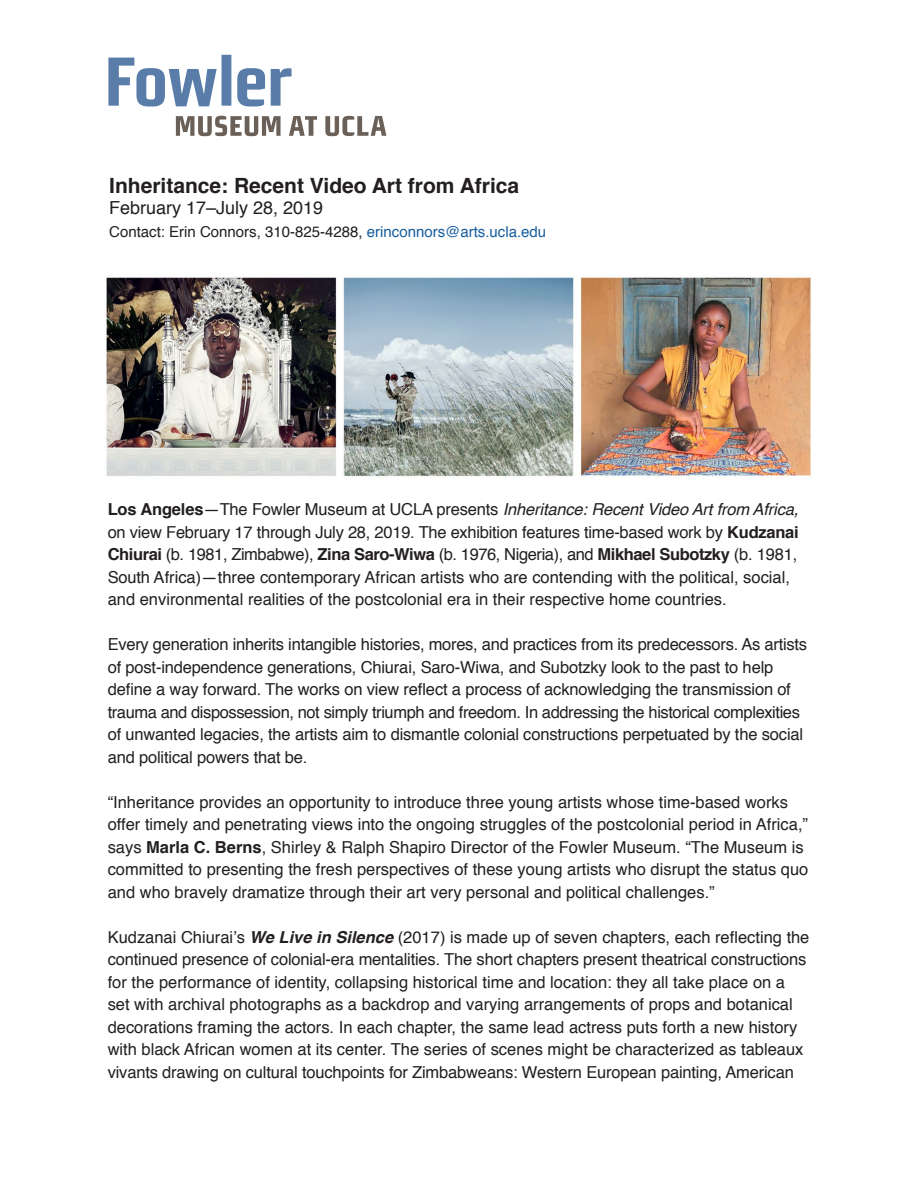
<style>
.page{position:relative;width:918px;height:1188px;background:#fff}
.page>*{position:absolute;margin:0;border:0;box-sizing:border-box;transform-origin:0 0}
.t1{font:700 21px "Helvetica";color:#231f20}
.t2{font:18px "Helvetica";color:#231f20}
.t3{font:16.5px/22.5px "Helvetica";color:#231f20}
.t4{font:15px "Helvetica";color:#231f20}
.s1{color:#175d9e}
.s2{font-weight:700}
.s3{font-style:italic}
.s4{font-weight:700;font-style:italic}
</style>
<div class="page">
<svg style="left:108px;top:55px;width:184px;height:52px"></svg>
<svg style="left:176px;top:116px;width:210px;height:20px"></svg>
<img style="left:106px;top:277px;width:705px;height:202px">
<p class="t1" style="left:109px;top:168px;width:412px">Inheritance: Recent Video Art from Africa</p>
<p class="t2" style="left:109px;top:194px;width:216px">February 17–July 28, 2019</p>
<p class="t4" style="left:109px;top:220px;width:439px">Contact: Erin Connors, 310-825-4288, <span class="s1">erinconnors@arts.ucla.edu</span></p>
<p class="t3" style="left:108px;top:499px;width:693px"><span class="s2">Los Angeles</span>—The Fowler Museum at UCLA presents <span class="s3">Inheritance: Recent Video Art from Africa, </span>on view February 17 through July 28, 2019. The exhibition features time-based work by <span class="s2">Kudzanai Chiurai</span> (b. 1981, Zimbabwe), <span class="s2">Zina Saro-Wiwa</span> (b. 1976, Nigeria), and <span class="s2">Mikhael Subotzky</span> (b. 1981, South Africa)—three contemporary African artists who are contending with the political, social, and environmental realities of the postcolonial era in their respective home countries.</p>
<p class="t3" style="left:108px;top:634px;width:701px">Every generation inherits intangible histories, mores, and practices from its predecessors. As artists of post-independence generations, Chiurai, Saro-Wiwa, and Subotzky look to the past to help define a way forward. The works on view reflect a process of acknowledging the transmission of trauma and dispossession, not simply triumph and freedom. In addressing the historical complexities of unwanted legacies, the artists aim to dismantle colonial constructions perpetuated by the social and political powers that be.</p>
<p class="t3" style="left:108px;top:791px;width:702px">“Inheritance provides an opportunity to introduce three young artists whose time-based works offer timely and penetrating views into the ongoing struggles of the postcolonial period in Africa,” says <span class="s2">Marla C. Berns</span>, Shirley &amp; Ralph Shapiro Director of the Fowler Museum. “The Museum is committed to presenting the fresh perspectives of these young artists who disrupt the status quo and who bravely dramatize through their art very personal and political challenges.”</p>
<p class="t3" style="left:108px;top:926px;width:703px">Kudzanai Chiurai’s <span class="s4">We Live in Silence</span> (2017) is made up of seven chapters, each reflecting the continued presence of colonial-era mentalities. The short chapters present theatrical constructions for the performance of identity, collapsing historical time and location: they all take place on a set with archival photographs as a backdrop and varying arrangements of props and botanical decorations framing the actors. In each chapter, the same lead actress puts forth a new history with black African women at its center. The series of scenes might be characterized as tableaux vivants drawing on cultural touchpoints for Zimbabweans: Western European painting, American</p>
</div>
